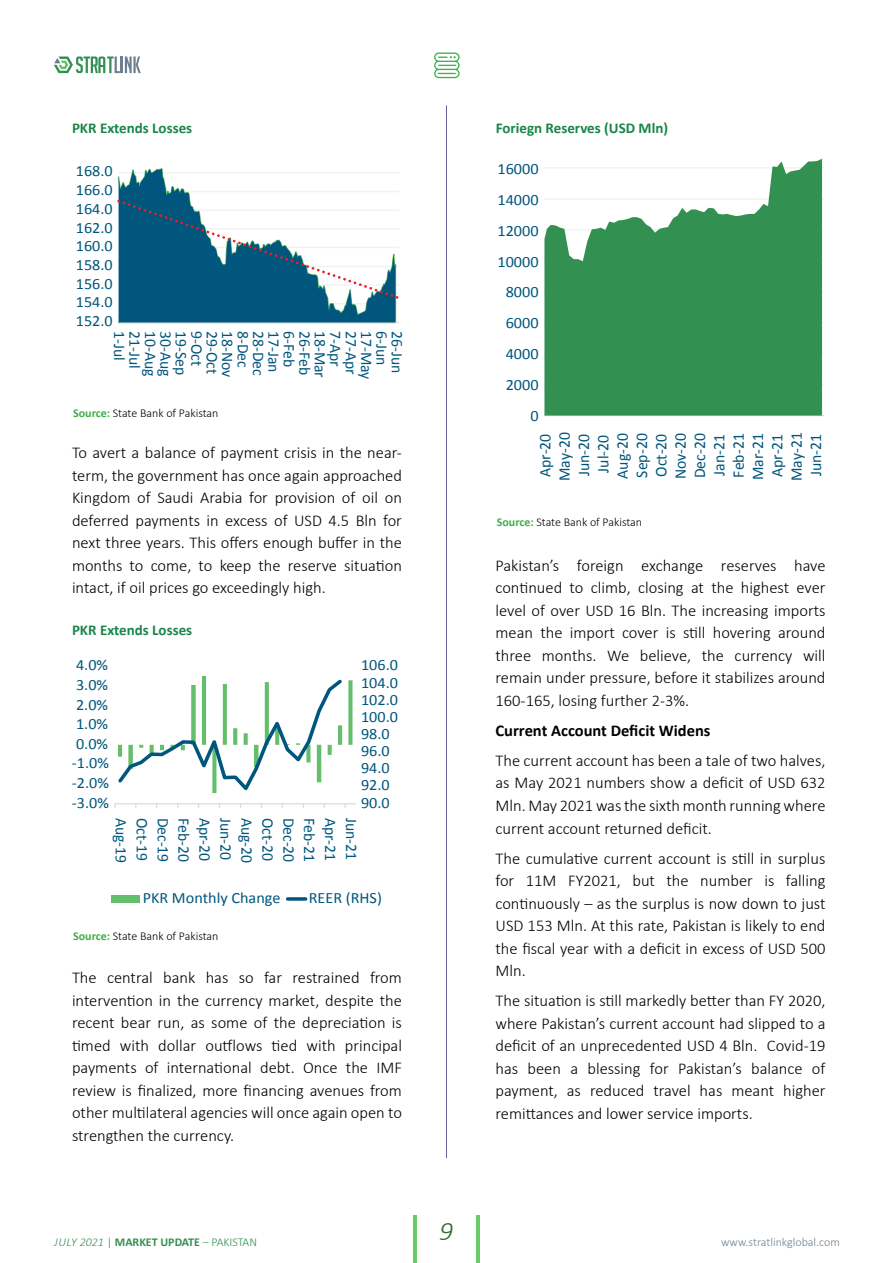
<style>
.page{position:relative;width:893px;height:1263px;background:#fff}
.page>*{position:absolute;margin:0;border:0;box-sizing:border-box;transform-origin:0 0}
.t1{font:italic 300 27px "Calibri";color:#363}
.t2{font:300 16.5px/22.5px "Calibri";color:#000;text-align:justify}
.t3{font:700 16.5px "Calibri";color:#000}
.t4{font:16.2px/19.4px "Calibri";color:#00567d;text-align:center}
.t5{font:15.75px "Calibri";color:#00567d}
.t6{font:700 15px "Calibri";color:#19864a}
.t7{font:300 12px "Calibri";color:#000}
.t8{font:700 12px "Calibri";color:#338f52}
.t9{font:300 12px "Calibri";color:#6e808f}
.s1{font-weight:700;color:#41ad49}
.s2{font-weight:300;font-style:italic}
.s3{font-weight:300}
</style>
<div class="page">
<hr style="left:414px;top:1215px;width:3px;height:48px;background:#6c6">
<hr style="left:476px;top:1215px;width:3px;height:48px;background:#6c6">
<hr style="left:446px;top:105px;width:1px;height:1053px;background:#669">
<svg style="left:434px;top:53px;width:26px;height:25px"></svg>
<svg style="left:54px;top:56px;width:87px;height:17px"></svg>
<hr style="left:544px;top:384px;width:280px;height:1px;background:#f1f1f2">
<hr style="left:544px;top:353px;width:280px;height:1px;background:#f1f1f2">
<hr style="left:544px;top:322px;width:280px;height:1px;background:#f1f1f2">
<hr style="left:544px;top:291px;width:280px;height:1px;background:#f1f1f2">
<hr style="left:544px;top:260px;width:280px;height:1px;background:#f1f1f2">
<hr style="left:544px;top:229px;width:280px;height:2px;background:#f1f1f2">
<hr style="left:544px;top:198px;width:280px;height:2px;background:#f1f1f2">
<hr style="left:544px;top:167px;width:280px;height:2px;background:#f1f1f2">
<hr style="left:544px;top:415px;width:280px;height:1px;background:#dcddde">
<svg style="left:544px;top:159px;width:278px;height:257px;fill:#329051"></svg>
<svg style="left:117px;top:168px;width:283px;height:156px"></svg>
<svg style="left:348px;top:680px;width:4px;height:65px"></svg>
<hr style="left:115px;top:803px;width:241px;height:1px;background:#dcddde">
<svg style="left:118px;top:676px;width:225px;height:118px"></svg>
<div style="left:111px;top:895px;width:29px;height:7px;background:#65be6b"></div>
<svg style="left:288px;top:897px;width:18px;height:4px"></svg>
<p class="t6" style="left:72px;top:119px;width:122px">PKR Extends Losses</p>
<p class="t6" style="left:496px;top:119px;width:174px">Foriegn Reserves (USD Mln)</p>
<p class="t5" style="left:76px;top:161px;width:38px">168.0</p>
<p class="t5" style="left:76px;top:180px;width:38px">166.0</p>
<p class="t5" style="left:76px;top:199px;width:38px">164.0</p>
<p class="t5" style="left:76px;top:218px;width:38px">162.0</p>
<p class="t5" style="left:76px;top:236px;width:38px">160.0</p>
<p class="t5" style="left:76px;top:255px;width:38px">158.0</p>
<p class="t5" style="left:76px;top:274px;width:38px">156.0</p>
<p class="t5" style="left:76px;top:292px;width:38px">154.0</p>
<p class="t5" style="left:76px;top:311px;width:38px">152.0</p>
<p class="t4" style="left:130px;top:331px;width:31px;rotate:90deg">1-Jul</p>
<p class="t4" style="left:145px;top:331px;width:39px;rotate:90deg">21-Jul</p>
<p class="t4" style="left:161px;top:331px;width:47px;rotate:90deg">10-Aug</p>
<p class="t4" style="left:176px;top:331px;width:47px;rotate:90deg">30-Aug</p>
<p class="t4" style="left:192px;top:331px;width:45px;rotate:90deg">19-Sep</p>
<p class="t4" style="left:207px;top:331px;width:37px;rotate:90deg">9-Oct</p>
<p class="t4" style="left:223px;top:331px;width:44px;rotate:90deg">29-Oct</p>
<p class="t4" style="left:238px;top:331px;width:48px;rotate:90deg">18-Nov</p>
<p class="t4" style="left:253px;top:331px;width:38px;rotate:90deg">8-Dec</p>
<p class="t4" style="left:269px;top:331px;width:46px;rotate:90deg">28-Dec</p>
<p class="t4" style="left:284px;top:331px;width:43px;rotate:90deg">17-Jan</p>
<p class="t4" style="left:300px;top:331px;width:38px;rotate:90deg">6-Feb</p>
<p class="t4" style="left:315px;top:331px;width:45px;rotate:90deg">26-Feb</p>
<p class="t4" style="left:331px;top:331px;width:49px;rotate:90deg">18-Mar</p>
<p class="t4" style="left:346px;top:331px;width:37px;rotate:90deg">7-Apr</p>
<p class="t4" style="left:361px;top:331px;width:45px;rotate:90deg">27-Apr</p>
<p class="t4" style="left:377px;top:331px;width:50px;rotate:90deg">17-May</p>
<p class="t4" style="left:392px;top:331px;width:36px;rotate:90deg">6-Jun</p>
<p class="t4" style="left:408px;top:331px;width:44px;rotate:90deg">26-Jun</p>
<p class="t7" style="left:73px;top:406px;width:147px"><span class="s1">Source:</span> State Bank of Pakistan</p>
<p class="t2" style="left:72px;top:441px;width:331px">To avert a balance of payment crisis in the near&shy;term, the government has once again approached Kingdom of Saudi Arabia for provision of oil on deferred payments in excess of USD 4.5 Bln for next three years. This offers enough buffer in the months to come, to keep the reserve situation intact, if oil prices go exceedingly high.</p>
<p class="t6" style="left:72px;top:621px;width:122px">PKR Extends Losses</p>
<p class="t5" style="left:76px;top:655px;width:34px">4.0%</p>
<p class="t5" style="left:76px;top:675px;width:34px">3.0%</p>
<p class="t5" style="left:76px;top:694px;width:34px">2.0%</p>
<p class="t5" style="left:76px;top:714px;width:34px">1.0%</p>
<p class="t5" style="left:76px;top:734px;width:34px">0.0%</p>
<p class="t5" style="left:72px;top:753px;width:39px">-1.0%</p>
<p class="t5" style="left:72px;top:773px;width:39px">-2.0%</p>
<p class="t5" style="left:72px;top:793px;width:39px">-3.0%</p>
<p class="t5" style="left:361px;top:655px;width:38px">106.0</p>
<p class="t5" style="left:361px;top:672px;width:38px">104.0</p>
<p class="t5" style="left:361px;top:690px;width:38px">102.0</p>
<p class="t5" style="left:361px;top:707px;width:38px">100.0</p>
<p class="t5" style="left:361px;top:724px;width:30px">98.0</p>
<p class="t5" style="left:361px;top:741px;width:30px">96.0</p>
<p class="t5" style="left:361px;top:758px;width:30px">94.0</p>
<p class="t5" style="left:361px;top:775px;width:30px">92.0</p>
<p class="t5" style="left:361px;top:793px;width:30px">90.0</p>
<p class="t4" style="left:132px;top:817px;width:47px;rotate:90deg">Aug-19</p>
<p class="t4" style="left:152px;top:817px;width:44px;rotate:90deg">Oct-19</p>
<p class="t4" style="left:173px;top:817px;width:46px;rotate:90deg">Dec-19</p>
<p class="t4" style="left:194px;top:817px;width:45px;rotate:90deg">Feb-20</p>
<p class="t4" style="left:215px;top:817px;width:45px;rotate:90deg">Apr-20</p>
<p class="t4" style="left:236px;top:817px;width:44px;rotate:90deg">Jun-20</p>
<p class="t4" style="left:257px;top:817px;width:47px;rotate:90deg">Aug-20</p>
<p class="t4" style="left:278px;top:817px;width:44px;rotate:90deg">Oct-20</p>
<p class="t4" style="left:299px;top:817px;width:46px;rotate:90deg">Dec-20</p>
<p class="t4" style="left:320px;top:817px;width:45px;rotate:90deg">Feb-21</p>
<p class="t4" style="left:341px;top:817px;width:45px;rotate:90deg">Apr-21</p>
<p class="t4" style="left:362px;top:817px;width:44px;rotate:90deg">Jun-21</p>
<p class="t5" style="left:143px;top:888px;width:139px">PKR Monthly Change</p>
<p class="t5" style="left:309px;top:888px;width:75px">REER (RHS)</p>
<p class="t7" style="left:73px;top:929px;width:147px"><span class="s1">Source:</span> State Bank of Pakistan</p>
<p class="t2" style="left:72px;top:966px;width:331px">The central bank has so far restrained from intervention in the currency market, despite the recent bear run, as some of the depreciation is timed with dollar outflows tied with principal payments of international debt. Once the IMF review is finalized, more financing avenues from other multilateral agencies will once again open to strengthen the currency.</p>
<p class="t8" style="left:54px;top:1234px;width:204px"><span class="s2">JULY 2021</span> <span class="s3">|</span> MARKET UPDATE <span class="s3">– PAKISTAN</span></p>
<h1 class="t1" style="left:440px;top:1214px;width:15px">9</h1>
<p class="t5" style="left:497px;top:159px;width:43px">16000</p>
<p class="t5" style="left:497px;top:190px;width:43px">14000</p>
<p class="t5" style="left:497px;top:220px;width:43px">12000</p>
<p class="t5" style="left:497px;top:251px;width:43px">10000</p>
<p class="t5" style="left:506px;top:282px;width:34px">8000</p>
<p class="t5" style="left:506px;top:313px;width:34px">6000</p>
<p class="t5" style="left:506px;top:344px;width:34px">4000</p>
<p class="t5" style="left:506px;top:375px;width:34px">2000</p>
<p class="t5" style="left:530px;top:406px;width:10px">0</p>
<p class="t4" style="left:535px;top:481px;width:50px;rotate:-90deg">Apr-20<br>May-20<br>Jun-20<br>Jul-20<br>Aug-20<br>Sep-20<br>Oct-20<br>Nov-20<br>Dec-20<br>Jan-21<br>Feb-21<br>Mar-21<br>Apr-21<br>May-21<br>Jun-21</p>
<p class="t7" style="left:497px;top:515px;width:147px"><span class="s1">Source:</span> State Bank of Pakistan</p>
<p class="t2" style="left:495px;top:554px;width:331px">Pakistan’s foreign exchange reserves have continued to climb, closing at the highest ever level of over USD 16 Bln. The increasing imports mean the import cover is still hovering around three months. We believe, the currency will remain under pressure, before it stabilizes around 160-165, losing further 2-3%.</p>
<p class="t3" style="left:495px;top:720px;width:216px">Current Account Deficit Widens</p>
<p class="t2" style="left:495px;top:749px;width:331px">The current account has been a tale of two halves, as May 2021 numbers show a deficit of USD 632<br>Mln. May 2021 was the sixth month running where current account returned deficit.</p>
<p class="t2" style="left:495px;top:847px;width:331px">The cumulative current account is still in surplus for 11M FY2021, but the number is falling continuously – as the surplus is now down to just USD 153 Mln. At this rate, Pakistan is likely to end the fiscal year with a deficit in excess of USD 500<br>Mln.</p>
<p class="t2" style="left:495px;top:989px;width:331px">The situation is still markedly better than FY 2020, where Pakistan’s current account had slipped to a deficit of an unprecedented USD 4 Bln. Covid-19 has been a blessing for Pakistan’s balance of payment, as reduced travel has meant higher remittances and lower service imports.</p>
<p class="t9" style="left:721px;top:1234px;width:120px">www.stratlinkglobal.com</p>
</div>
